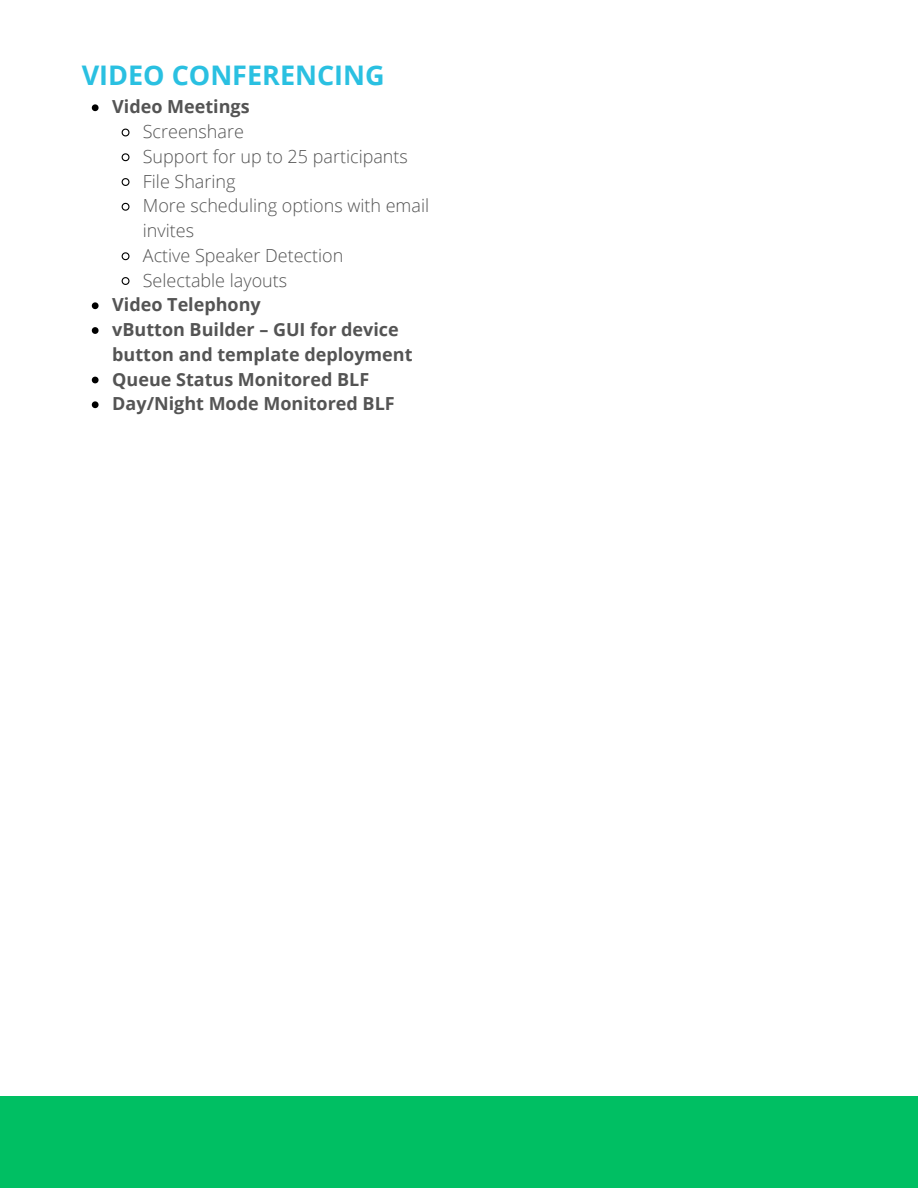
<style>
.page{position:relative;width:918px;height:1188px;background:#fff}
.page>*{position:absolute;margin:0;border:0;box-sizing:border-box;transform-origin:0 0}
.t1{font:700 27px "Open Sans";color:#2ac0e1}
.t2{font:700 18px/24.8px "Open Sans";color:#545454}
.t3{font:300 18px/24.8px "Open Sans";color:#545454}
</style>
<div class="page">
<div style="left:0;top:1096px;width:918px;height:92px;background:#00bf63"></div>
<svg style="left:92px;top:104px;width:7px;height:7px"></svg>
<svg style="left:121px;top:128px;width:9px;height:9px"></svg>
<svg style="left:121px;top:153px;width:9px;height:9px"></svg>
<svg style="left:121px;top:178px;width:9px;height:8px"></svg>
<svg style="left:121px;top:202px;width:9px;height:9px"></svg>
<svg style="left:121px;top:252px;width:9px;height:9px"></svg>
<svg style="left:121px;top:277px;width:9px;height:8px"></svg>
<svg style="left:92px;top:302px;width:7px;height:7px"></svg>
<svg style="left:92px;top:327px;width:7px;height:7px"></svg>
<svg style="left:92px;top:377px;width:7px;height:6px"></svg>
<svg style="left:92px;top:401px;width:7px;height:7px"></svg>
<p class="t1" style="left:82px;top:56px;width:304px">VIDEO CONFERENCING</p>
<p class="t2" style="left:112px;top:94px;width:139px">Video Meetings</p>
<p class="t3" style="left:143px;top:119px;width:103px">Screenshare</p>
<p class="t3" style="left:143px;top:144px;width:267px">Support for up to 25 participants</p>
<p class="t3" style="left:143px;top:168px;width:94px">File Sharing</p>
<p class="t3" style="left:143px;top:193px;width:288px">More scheduling options with email invites</p>
<p class="t3" style="left:143px;top:243px;width:202px">Active Speaker Detection</p>
<p class="t3" style="left:143px;top:267px;width:146px">Selectable layouts</p>
<p class="t2" style="left:112px;top:292px;width:150px">Video Telephony</p>
<p class="t2" style="left:112px;top:317px;width:302px">vButton Builder – GUI for device button and template deployment</p>
<p class="t2" style="left:112px;top:366px;width:258px">Queue Status Monitored BLF</p>
<p class="t2" style="left:112px;top:391px;width:284px">Day/Night Mode Monitored BLF</p>
</div>
